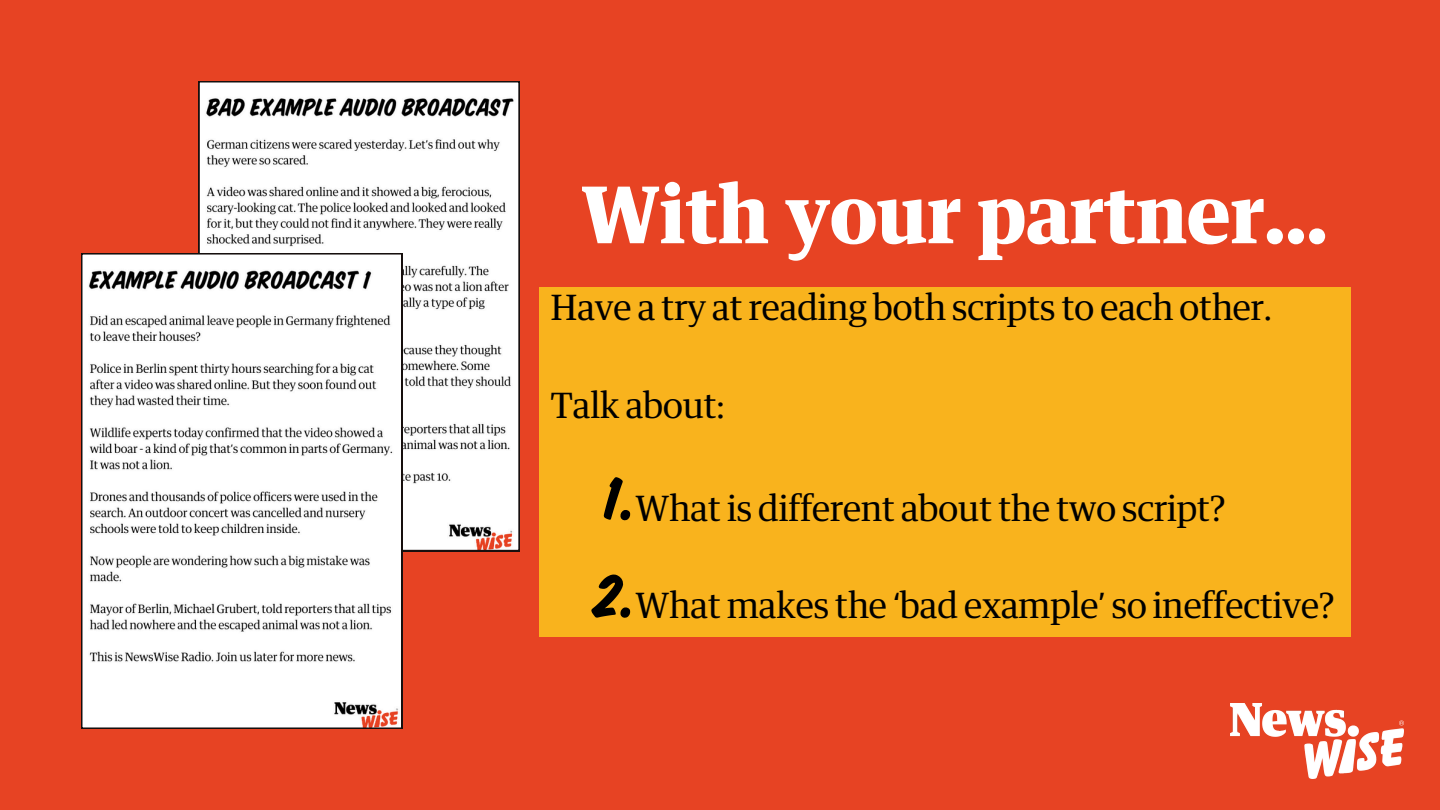
<style>
.page{position:relative;width:1440px;height:810px;background:#e74323}
.page>*{position:absolute;margin:0;border:0;box-sizing:border-box;transform-origin:0 0}
.t1{font:700 78.5px "GH Guardian Headline";color:#fff}
.t2{font:66px "House Slant";color:#000}
.t3{font:35px "GH Guardian Headline";color:#000}
</style>
<div class="page">
<img style="left:1231px;top:704px;width:173px;height:75px">
<svg style="left:198px;top:81px;width:322px;height:470px;background:#e0dfdf"></svg>
<svg style="left:81px;top:253px;width:321px;height:476px;background:#e8e7e7"></svg>
<div style="left:539px;top:287px;width:811px;height:350px;background:#f9b31d"></div>
<h2 class="t1" style="left:581px;top:180px;width:748px">With your partner...</h2>
<h2 class="t3" style="left:551px;top:292px;width:722px">Have a try at reading both scripts to each other.</h2>
<p class="t3" style="left:551px;top:390px;width:175px">Talk about:</p>
<p class="t2" style="left:604px;top:460px;width:33px">1.</p>
<p class="t3" style="left:636px;top:493px;width:591px">What is different about the two script?</p>
<p class="t2" style="left:594px;top:558px;width:43px">2.</p>
<p class="t3" style="left:636px;top:590px;width:700px">What makes the ‘bad example’ so ineffective?</p>
</div>
